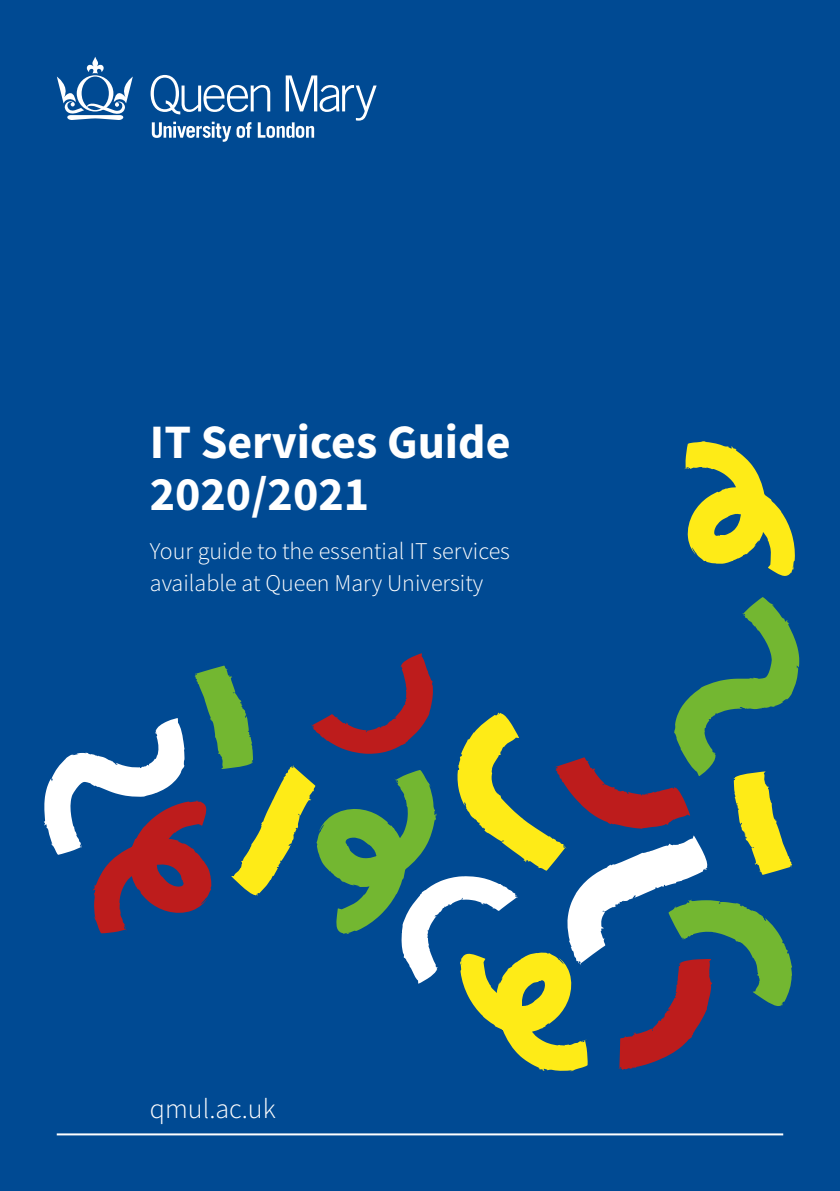
<style>
.page{position:relative;width:840px;height:1191px;background:#fff}
.page>*{position:absolute;margin:0;border:0;box-sizing:border-box;transform-origin:0 0}
.t1{font:700 48px/52px "Source Sans Pro";color:#fff}
.t2{font:300 28px "Source Sans Pro";color:#fff}
.t3{font:300 24px/32px "Source Sans Pro";color:#fff}
</style>
<div class="page">
<div style="left:0;top:0;width:839px;height:1191px;background:#004a93"></div>
<svg style="left:150px;top:75px;width:226px;height:67px"></svg>
<svg style="left:57px;top:57px;width:76px;height:63px"></svg>
<hr style="left:57px;top:1133px;width:725px;height:2px;background:#fff">
<svg style="left:684px;top:441px;width:110px;height:135px"></svg>
<svg style="left:44px;top:597px;width:754px;height:474px"></svg>
<h1 class="t1" style="left:150px;top:415px;width:362px">IT Services Guide<br>2020/2021</h1>
<p class="t3" style="left:150px;top:535px;width:361px">Your guide to the essential IT services available at Queen Mary University</p>
<p class="t2" style="left:150px;top:1091px;width:127px">qmul.ac.uk</p>
</div>
